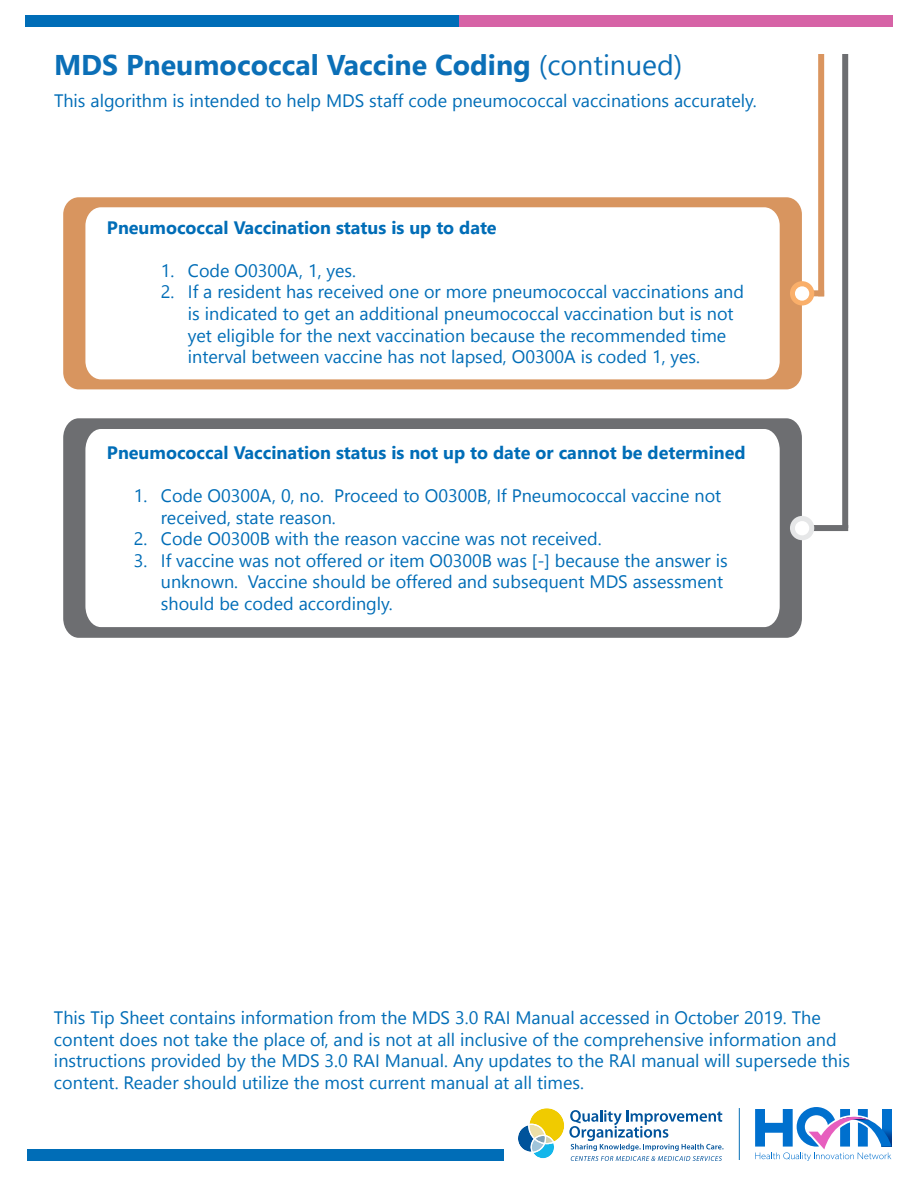
<style>
.page{position:relative;width:918px;height:1188px;background:#fff}
.page>*{position:absolute;margin:0;border:0;box-sizing:border-box;transform-origin:0 0}
.t1{font:700 28.5px "Nirmala UI";color:#0b6fb7}
.t2{font:18px/21.6px "Nirmala UI";color:#006db7}
.t3{font:700 18px "Nirmala UI";color:#006db7}
.s1{font-weight:400}
</style>
<div class="page">
<div style="left:28px;top:1150px;width:476px;height:11px;background:#006db7"></div>
<div style="left:26px;top:16px;width:433px;height:11px;background:#006db7"></div>
<div style="left:459px;top:16px;width:433px;height:11px;background:#d663a6"></div>
<div style="left:63px;top:197px;width:739px;height:192px;background:#d8955f;border-radius:16px"></div>
<div style="left:85px;top:207px;width:695px;height:172px;background:#fff"></div>
<svg style="left:63px;top:418px;width:739px;height:220px;background:#717275"></svg>
<svg style="left:85px;top:429px;width:695px;height:198px"></svg>
<div style="left:842px;top:54px;width:6px;height:474px;background:#6d6e71"></div>
<div style="left:818px;top:54px;width:6px;height:242px;background:#da955f"></div>
<div style="left:801px;top:290px;width:23px;height:6px;background:#d8955f"></div>
<div style="left:790px;top:281px;width:24px;height:25px;background:#faaf6a;border-radius:50%"></div>
<div style="left:795px;top:286px;width:14px;height:15px;background:#fff;border-radius:50%"></div>
<div style="left:801px;top:525px;width:47px;height:6px;background:#6d6e71"></div>
<div style="left:790px;top:516px;width:24px;height:24px;background:#e6e7e8;border-radius:50%"></div>
<div style="left:795px;top:521px;width:14px;height:14px;background:#fff;border-radius:50%"></div>
<svg style="left:518px;top:1108px;width:206px;height:53px"></svg>
<svg style="left:755px;top:1107px;width:137px;height:54px"></svg>
<hr style="left:739px;top:1108px;width:1px;height:52px;background:#066eb7">
<p class="t1" style="left:54px;top:40px;width:630px">MDS Pneumococcal Vaccine Coding <span class="s1">(continued)</span></p>
<p class="t2" style="left:54px;top:89px;width:704px">This algorithm is intended to help MDS staff code pneumococcal vaccinations accurately.</p>
<p class="t3" style="left:107px;top:212px;width:391px">Pneumococcal Vaccination status is up to date</p>
<p class="t2" style="left:161px;top:258px;width:197px">1. Code O0300A, 1, yes.</p>
<p class="t2" style="left:188px;top:280px;width:558px;text-indent:-27px">2. If a resident has received one or more pneumococcal vaccinations and is indicated to get an additional pneumococcal vaccination but is not yet eligible for the next vaccination because the recommended time interval between vaccine has not lapsed, O0300A is coded 1, yes.</p>
<p class="t3" style="left:107px;top:437px;width:640px">Pneumococcal Vaccination status is not up to date or cannot be determined</p>
<p class="t2" style="left:161px;top:484px;width:562px;text-indent:-27px">1. Code O0300A, 0, no. Proceed to O0300B, If Pneumococcal vaccine not received, state reason.</p>
<p class="t2" style="left:134px;top:527px;width:469px">2. Code O0300B with the reason vaccine was not received.</p>
<p class="t2" style="left:161px;top:548px;width:568px;text-indent:-27px">3. If vaccine was not offered or item O0300B was [-] because the answer is unknown. Vaccine should be offered and subsequent MDS assessment should be coded accordingly.</p>
<p class="t2" style="left:54px;top:1006px;width:798px">This Tip Sheet contains information from the MDS 3.0 RAI Manual accessed in October 2019. The content does not take the place of, and is not at all inclusive of the comprehensive information and instructions provided by the MDS 3.0 RAI Manual. Any updates to the RAI manual will supersede this content. Reader should utilize the most current manual at all times.</p>
</div>
